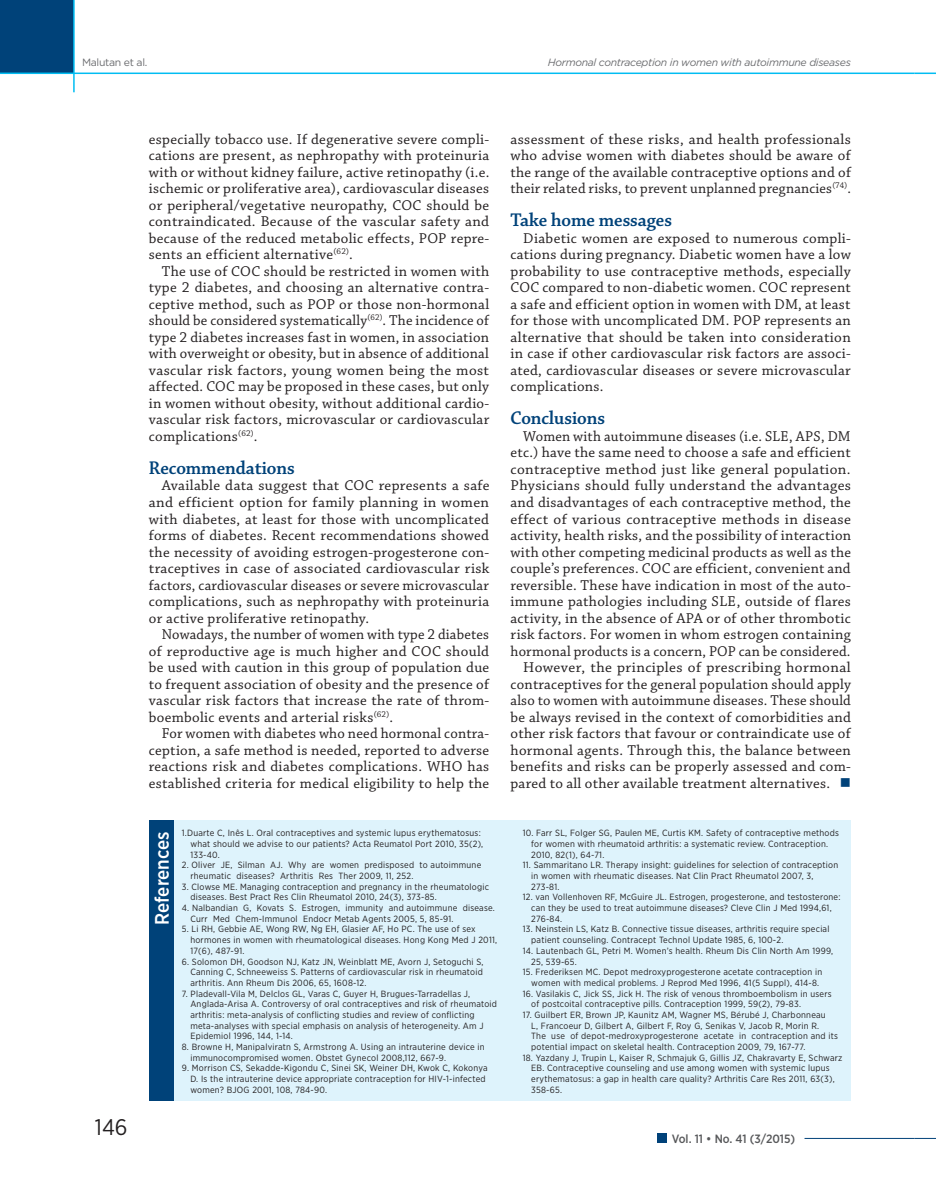
<style>
.page{position:relative;width:936px;height:1191px;background:#fff}
.page>*{position:absolute;margin:0;border:0;box-sizing:border-box;transform-origin:0 0}
.t1{font:22.5px "Gotham Narrow";color:#231f20}
.clin_intertitlu{font:19.5px "Chaparral Pro Semibold Subh";color:#004279}
.titlu_TAB{font:500 19.5px "Gotham Narrow";color:#fff}
.clin_text_new{font:15px/16.5px "Chaparral Pro";letter-spacing:.02em;color:#231f20;text-align:justify}
.t2{font:500 12px "Gotham Narrow";color:#57585a}
.clin_text_new-2{font:italic 10.5px "Gotham";letter-spacing:-.03em;color:#6c6d70}
.clin_text_new-3{font:10.5px "Gotham";letter-spacing:-.03em;color:#6c6d70}
.clin_bibliografie_ne{font:9px/10.6px "Gotham Narrow";letter-spacing:.025em;color:#231f20}
.s1{color:#004279}
</style>
<div class="page">
<hr style="left:804px;top:1138px;width:110px;height:1px;background:#004279">
<div style="left:657px;top:1133px;width:9px;height:10px;background:#004279"></div>
<svg style="left:914px;top:1138px;width:21px;height:1px"></svg>
<div style="left:0;top:0;width:73px;height:73px;background:#004279"></div>
<hr style="left:0;top:73px;width:914px;height:1px;background:#01bdf2">
<svg style="left:914px;top:73px;width:21px;height:1px"></svg>
<hr style="left:73px;top:0;width:2px;height:92px;background:#01bdf2">
<div style="left:173px;top:820px;width:677px;height:281px;background:#def3fc"></div>
<div style="left:149px;top:820px;width:24px;height:281px;background:#004279"></div>
<p class="clin_text_new-3" style="left:82px;top:56px;width:67px">Malutan et al.</p>
<p class="clin_text_new-2" style="left:547px;top:56px;width:304px">Hormonal contraception in women with autoimmune diseases</p>
<h1 class="t1" style="left:95px;top:1113px;width:34px">146</h1>
<p class="clin_text_new" style="left:149px;top:131px;width:342px">especially tobacco use. If degenerative severe compli&shy;cations are present, as nephropathy with proteinuria with or without kidney failure, active retinopathy (i.e. ischemic or proliferative area), cardiovascular diseases or peripheral/vegetative neuropathy, COC should be contraindicated. Because of the vascular safety and because of the reduced metabolic effects, POP repre&shy;sents an efficient alternative<sup>(62)</sup>.</p>
<p class="clin_text_new" style="left:149px;top:263px;width:342px;text-indent:13px">The use of COC should be restricted in women with type 2 diabetes, and choosing an alternative contra&shy;ceptive method, such as POP or those non-hormonal should be considered systematically<sup>(62)</sup>. The incidence of type 2 diabetes increases fast in women, in association with overweight or obesity, but in absence of additional vascular risk factors, young women being the most affected. COC may be proposed in these cases, but only in women without obesity, without additional cardio&shy;vascular risk factors, microvascular or cardiovascular complications<sup>(62)</sup>.</p>
<p class="clin_intertitlu" style="left:149px;top:457px;width:147px">Recommendations</p>
<p class="clin_text_new" style="left:149px;top:478px;width:342px;text-indent:13px">Available data suggest that COC represents a safe and efficient option for family planning in women with diabetes, at least for those with uncomplicated forms of diabetes. Recent recommendations showed the necessity of avoiding estrogen-progesterone con&shy;traceptives in case of associated cardiovascular risk factors, cardiovascular diseases or severe microvascular complications, such as nephropathy with proteinuria or active proliferative retinopathy.</p>
<p class="clin_text_new" style="left:149px;top:626px;width:342px;text-indent:13px">Nowadays, the number of women with type 2 diabetes of reproductive age is much higher and COC should be used with caution in this group of population due to frequent association of obesity and the presence of vascular risk factors that increase the rate of throm&shy;boembolic events and arterial risks<sup>(62)</sup>.</p>
<p class="clin_text_new" style="left:149px;top:725px;width:342px;text-indent:13px">For women with diabetes who need hormonal contra&shy;ception, a safe method is needed, reported to adverse reactions risk and diabetes complications. WHO has established criteria for medical eligibility to help the</p>
<p class="clin_text_new" style="left:510px;top:131px;width:342px">assessment of these risks, and health professionals who advise women with diabetes should be aware of the range of the available contraceptive options and of their related risks, to prevent unplanned pregnancies<sup>(74)</sup>.</p>
<p class="clin_intertitlu" style="left:510px;top:210px;width:163px">Take home messages</p>
<p class="clin_text_new" style="left:510px;top:230px;width:342px;text-indent:13px">Diabetic women are exposed to numerous compli&shy;cations during pregnancy. Diabetic women have a low probability to use contraceptive methods, especially COC compared to non-diabetic women. COC represent a safe and efficient option in women with DM, at least for those with uncomplicated DM. POP represents an alternative that should be taken into consideration in case if other cardiovascular risk factors are associ&shy;ated, cardiovascular diseases or severe microvascular complications.</p>
<p class="clin_intertitlu" style="left:510px;top:408px;width:96px">Conclusions</p>
<p class="clin_text_new" style="left:510px;top:428px;width:342px;text-indent:13px">Women with autoimmune diseases (i.e. SLE, APS, DM etc.) have the same need to choose a safe and efficient contraceptive method just like general population.<br>Physicians should fully understand the advantages and disadvantages of each contraceptive method, the effect of various contraceptive methods in disease activity, health risks, and the possibility of interaction with other competing medicinal products as well as the couple’s preferences. COC are efficient, convenient and reversible. These have indication in most of the auto&shy;immune pathologies including SLE, outside of flares activity, in the absence of APA or of other thrombotic risk factors. For women in whom estrogen containing hormonal products is a concern, POP can be considered.</p>
<p class="clin_text_new" style="left:510px;top:659px;width:342px;text-indent:13px">However, the principles of prescribing hormonal contraceptives for the general population should apply also to women with autoimmune diseases. These should be always revised in the context of comorbidities and other risk factors that favour or contraindicate use of hormonal agents. Through this, the balance between benefits and risks can be properly assessed and com&shy;pared to all other available treatment alternatives. <span class="s1">■</span></p>
<p class="titlu_TAB" style="left:149px;top:924px;width:95px;rotate:-90deg">References</p>
<p class="clin_bibliografie_ne" style="left:190px;top:827px;width:294px;text-indent:-9px">1.Duarte C, Inês L. Oral contraceptives and systemic lupus erythematosus: what should we advise to our patients? Acta Reumatol Port 2010, 35(2),<br>133-40.</p>
<p class="clin_bibliografie_ne" style="left:190px;top:859px;width:292px;text-indent:-9px">2. Oliver JE, Silman AJ. Why are women predisposed to autoimmune rheumatic diseases? Arthritis Res Ther 2009, 11, 252.</p>
<p class="clin_bibliografie_ne" style="left:190px;top:881px;width:300px;text-indent:-9px">3. Clowse ME. Managing contraception and pregnancy in the rheumatologic diseases. Best Pract Res Clin Rheumatol 2010, 24(3), 373-85.</p>
<p class="clin_bibliografie_ne" style="left:190px;top:902px;width:306px;text-indent:-9px">4. Nalbandian G, Kovats S. Estrogen, immunity and autoimmune disease.<br>Curr Med Chem-Immunol Endocr Metab Agents 2005, 5, 85-91.</p>
<p class="clin_bibliografie_ne" style="left:190px;top:923px;width:308px;text-indent:-9px">5. Li RH, Gebbie AE, Wong RW, Ng EH, Glasier AF, Ho PC. The use of sex hormones in women with rheumatological diseases. Hong Kong Med J 2011,<br>17(6), 487-91.</p>
<p class="clin_bibliografie_ne" style="left:190px;top:955px;width:295px;text-align:justify;text-indent:-9px">6. Solomon DH, Goodson NJ, Katz JN, Weinblatt ME, Avorn J, Setoguchi S, Canning C, Schneeweiss S. Patterns of cardiovascular risk in rheumatoid arthritis. Ann Rheum Dis 2006, 65, 1608-12.</p>
<p class="clin_bibliografie_ne" style="left:190px;top:988px;width:308px;text-indent:-9px">7. Pladevall-Vila M, Delclos GL, Varas C, Guyer H, Brugues-Tarradellas J, Anglada-Arisa A. Controversy of oral contraceptives and risk of rheumatoid arthritis: meta-analysis of conflicting studies and review of conflicting meta-analyses with special emphasis on analysis of heterogeneity. Am J Epidemiol 1996, 144, 1-14.</p>
<p class="clin_bibliografie_ne" style="left:190px;top:1041px;width:296px;text-indent:-9px">8. Browne H, Manipalviratn S, Armstrong A. Using an intrauterine device in immunocompromised women. Obstet Gynecol 2008,112, 667-9.</p>
<p class="clin_bibliografie_ne" style="left:190px;top:1062px;width:299px;text-indent:-9px">9. Morrison CS, Sekadde-Kigondu C, Sinei SK, Weiner DH, Kwok C, Kokonya<br>D. Is the intrauterine device appropriate contraception for HIV-1-infected women? BJOG 2001, 108, 784-90.</p>
<p class="clin_bibliografie_ne" style="left:531px;top:827px;width:309px;text-indent:-9px">10. Farr SL, Folger SG, Paulen ME, Curtis KM. Safety of contraceptive methods for women with rheumatoid arthritis: a systematic review. Contraception.<br>2010, 82(1), 64-71.</p>
<p class="clin_bibliografie_ne" style="left:531px;top:859px;width:308px;text-indent:-9px">11. Sammaritano LR. Therapy insight: guidelines for selection of contraception in women with rheumatic diseases. Nat Clin Pract Rheumatol 2007, 3,<br>273-81.</p>
<p class="clin_bibliografie_ne" style="left:531px;top:891px;width:311px;text-indent:-9px">12. van Vollenhoven RF, McGuire JL. Estrogen, progesterone, and testosterone: can they be used to treat autoimmune diseases? Cleve Clin J Med 1994,61,<br>276-84.</p>
<p class="clin_bibliografie_ne" style="left:531px;top:923px;width:300px;text-indent:-9px">13. Neinstein LS, Katz B. Connective tissue diseases, arthritis require special patient counseling. Contracept Technol Update 1985, 6, 100-2.</p>
<p class="clin_bibliografie_ne" style="left:531px;top:945px;width:303px;text-indent:-9px">14. Lautenbach GL, Petri M. Women’s health. Rheum Dis Clin North Am 1999,<br>25, 539-65.</p>
<p class="clin_bibliografie_ne" style="left:531px;top:966px;width:292px;text-indent:-9px">15. Frederiksen MC. Depot medroxyprogesterone acetate contraception in women with medical problems. J Reprod Med 1996, 41(5 Suppl), 414-8.</p>
<p class="clin_bibliografie_ne" style="left:531px;top:988px;width:302px;text-indent:-9px">16. Vasilakis C, Jick SS, Jick H. The risk of venous thromboembolism in users of postcoital contraceptive pills. Contraception 1999, 59(2), 79-83.</p>
<p class="clin_bibliografie_ne" style="left:531px;top:1009px;width:308px;text-indent:-9px">17. Guilbert ER, Brown JP, Kaunitz AM, Wagner MS, Bérubé J, Charbonneau<br>L, Francoeur D, Gilbert A, Gilbert F, Roy G, Senikas V, Jacob R, Morin R.<br>The use of depot-medroxyprogesterone acetate in contraception and its potential impact on skeletal health. Contraception 2009, 79, 167-77.</p>
<p class="clin_bibliografie_ne" style="left:531px;top:1052px;width:312px;text-indent:-9px">18. Yazdany J, Trupin L, Kaiser R, Schmajuk G, Gillis JZ, Chakravarty E, Schwarz EB. Contraceptive counseling and use among women with systemic lupus erythematosus: a gap in health care quality? Arthritis Care Res 2011, 63(3), 358-65.</p>
<p class="t2" style="left:671px;top:1130px;width:125px">Vol. 11 • No. 41 (3/2015)</p>
</div>
